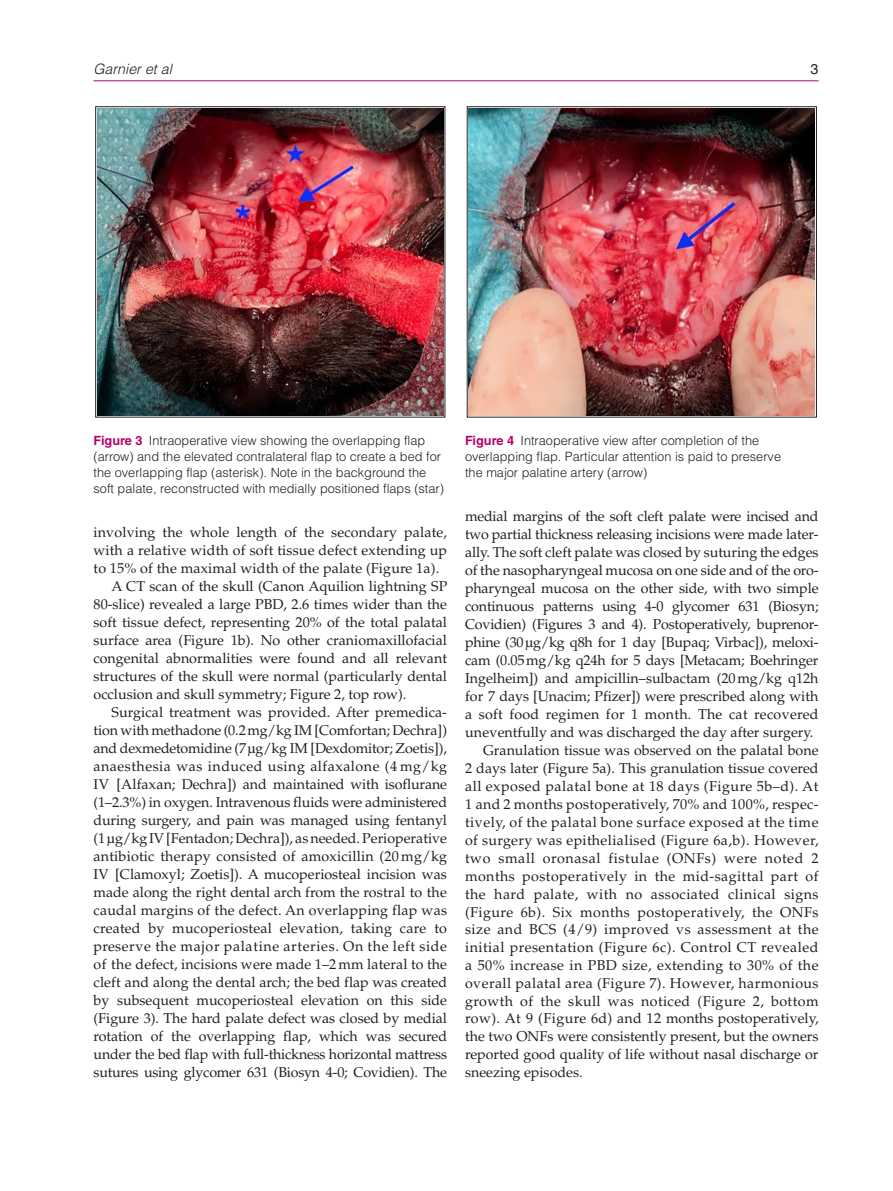
<style>
.page{position:relative;width:893px;height:1191px;background:#fff}
.page>*{position:absolute;margin:0;border:0;box-sizing:border-box;transform-origin:0 0}
.t1{font:14.25px "Palatino LT Std";color:#231f20}
.t2{font:14.25px "Palatino LT Std";letter-spacing:.03em;color:#231f20}
.t3{font:14.25px "Palatino LT Std";letter-spacing:.035em;color:#231f20}
.t4{font:14.25px "Palatino LT Std";letter-spacing:.02em;color:#231f20}
.t5{font:14.25px "Palatino LT Std";letter-spacing:.045em;color:#231f20}
.t6{font:14.25px "Palatino LT Std";letter-spacing:.04em;color:#231f20}
.t7{font:italic 300 14.25px "Helvetica LT Std";color:#231f20}
.t8{font:14.25px "Helvetica LT Std";color:#231f20}
.t9{font:300 12.75px/15.8px "Helvetica LT Std";color:#231f20}
.s1{font-weight:700;color:#b6036c}
</style>
<div class="page">
<hr style="left:94px;top:80px;width:725px;height:1px;background:#b6036c">
<img style="left:97px;top:108px;width:346px;height:307px">
<div style="left:95px;top:106px;width:350px;height:311px;border:1px solid #231f20"></div>
<img style="left:469px;top:108px;width:346px;height:307px">
<div style="left:467px;top:106px;width:350px;height:311px;border:1px solid #231f20"></div>
<p class="t7" style="left:94px;top:60px;width:80px">Garnier et al</p>
<p class="t8" style="left:811px;top:61px;width:9px">3</p>
<p class="t9" style="left:94px;top:433px;width:352px"><span class="s1">Figure 3</span> Intraoperative view showing the overlapping flap (arrow) and the elevated contralateral flap to create a bed for the overlapping flap (asterisk). Note in the background the soft palate, reconstructed with medially positioned flaps (star)</p>
<p class="t9" style="left:465px;top:433px;width:318px"><span class="s1">Figure 4</span> Intraoperative view after completion of the overlapping flap. Particular attention is paid to preserve the major palatine artery (arrow)</p>
<p class="t1" style="left:94px;top:524px;width:355px">involving the whole length of the secondary palate,</p>
<p class="t1" style="left:94px;top:542px;width:355px">with a relative width of soft tissue defect extending up</p>
<p class="t1" style="left:94px;top:560px;width:347px">to 15% of the maximal width of the palate (Figure 1a).</p>
<p class="t1" style="left:112px;top:578px;width:337px">A CT scan of the skull (Canon Aquilion lightning SP</p>
<p class="t1" style="left:94px;top:596px;width:355px">80-slice) revealed a large PBD, 2.6 times wider than the</p>
<p class="t1" style="left:94px;top:614px;width:355px">soft tissue defect, representing 20% of the total palatal</p>
<p class="t1" style="left:94px;top:632px;width:355px">surface area (Figure 1b). No other craniomaxillofacial</p>
<p class="t1" style="left:94px;top:650px;width:355px">congenital abnormalities were found and all relevant</p>
<p class="t1" style="left:94px;top:668px;width:355px">structures of the skull were normal (particularly dental</p>
<p class="t1" style="left:94px;top:686px;width:314px">occlusion and skull symmetry; Figure 2, top row).</p>
<p class="t1" style="left:112px;top:704px;width:337px">Surgical treatment was provided. After premedica-</p>
<p class="t1" style="left:94px;top:722px;width:355px">tion with methadone (0.2mg/kg IM [Comfortan; Dechra])</p>
<p class="t1" style="left:94px;top:740px;width:355px">and dexmedetomidine (7µg/kg IM [Dexdomitor; Zoetis]),</p>
<p class="t3" style="left:94px;top:757px;width:355px">anaesthesia was induced using alfaxalone (4 mg/kg</p>
<p class="t1" style="left:94px;top:775px;width:355px">IV [Alfaxan; Dechra]) and maintained with isoflurane</p>
<p class="t1" style="left:94px;top:793px;width:355px">(1–2.3%) in oxygen. Intravenous fluids were administered</p>
<p class="t1" style="left:94px;top:811px;width:355px">during surgery, and pain was managed using fentanyl</p>
<p class="t1" style="left:94px;top:829px;width:355px">(1µg/kg IV [Fentadon; Dechra]), as needed. Perioperative</p>
<p class="t1" style="left:94px;top:847px;width:355px">antibiotic therapy consisted of amoxicillin (20 mg/kg</p>
<p class="t1" style="left:94px;top:865px;width:355px">IV [Clamoxyl; Zoetis]). A mucoperiosteal incision was</p>
<p class="t1" style="left:94px;top:883px;width:355px">made along the right dental arch from the rostral to the</p>
<p class="t1" style="left:94px;top:901px;width:355px">caudal margins of the defect. An overlapping flap was</p>
<p class="t1" style="left:94px;top:919px;width:355px">created by mucoperiosteal elevation, taking care to</p>
<p class="t5" style="left:94px;top:937px;width:355px">preserve the major palatine arteries. On the left side</p>
<p class="t1" style="left:94px;top:955px;width:355px">of the defect, incisions were made 1–2mm lateral to the</p>
<p class="t1" style="left:94px;top:973px;width:355px">cleft and along the dental arch; the bed flap was created</p>
<p class="t1" style="left:94px;top:991px;width:355px">by subsequent mucoperiosteal elevation on this side</p>
<p class="t1" style="left:94px;top:1009px;width:355px">(Figure 3). The hard palate defect was closed by medial</p>
<p class="t1" style="left:94px;top:1027px;width:355px">rotation of the overlapping flap, which was secured</p>
<p class="t1" style="left:94px;top:1045px;width:355px">under the bed flap with full-thickness horizontal mattress</p>
<p class="t1" style="left:94px;top:1064px;width:355px">sutures using glycomer 631 (Biosyn 4-0; Covidien). The</p>
<p class="t1" style="left:465px;top:508px;width:355px">medial margins of the soft cleft palate were incised and</p>
<p class="t1" style="left:465px;top:526px;width:355px">two partial thickness releasing incisions were made later-</p>
<p class="t1" style="left:465px;top:544px;width:355px">ally. The soft cleft palate was closed by suturing the edges</p>
<p class="t1" style="left:465px;top:562px;width:355px">of the nasopharyngeal mucosa on one side and of the oro-</p>
<p class="t1" style="left:465px;top:580px;width:355px">pharyngeal mucosa on the other side, with two simple</p>
<p class="t1" style="left:465px;top:598px;width:355px">continuous patterns using 4-0 glycomer 631 (Biosyn;</p>
<p class="t1" style="left:465px;top:616px;width:355px">Covidien) (Figures 3 and 4). Postoperatively, buprenor-</p>
<p class="t1" style="left:465px;top:634px;width:355px">phine (30µg/kg q8h for 1 day [Bupaq; Virbac]), meloxi-</p>
<p class="t1" style="left:465px;top:652px;width:355px">cam (0.05mg/kg q24h for 5 days [Metacam; Boehringer</p>
<p class="t1" style="left:465px;top:670px;width:355px">Ingelheim]) and ampicillin–sulbactam (20mg/kg q12h</p>
<p class="t1" style="left:465px;top:688px;width:355px">for 7 days [Unacim; Pfizer]) were prescribed along with</p>
<p class="t4" style="left:465px;top:706px;width:355px">a soft food regimen for 1 month. The cat recovered</p>
<p class="t1" style="left:465px;top:724px;width:350px">uneventfully and was discharged the day after surgery.</p>
<p class="t1" style="left:483px;top:742px;width:337px">Granulation tissue was observed on the palatal bone</p>
<p class="t1" style="left:465px;top:760px;width:355px">2 days later (Figure 5a). This granulation tissue covered</p>
<p class="t3" style="left:465px;top:778px;width:355px">all exposed palatal bone at 18 days (Figure 5b–d). At</p>
<p class="t4" style="left:465px;top:796px;width:355px">1 and 2 months postoperatively, 70% and 100%, respec-</p>
<p class="t3" style="left:465px;top:814px;width:355px">tively, of the palatal bone surface exposed at the time</p>
<p class="t2" style="left:465px;top:832px;width:355px">of surgery was epithelialised (Figure 6a,b). However,</p>
<p class="t6" style="left:465px;top:850px;width:355px">two small oronasal fistulae (ONFs) were noted 2</p>
<p class="t2" style="left:465px;top:868px;width:355px">months postoperatively in the mid-sagittal part of</p>
<p class="t2" style="left:465px;top:885px;width:355px">the hard palate, with no associated clinical signs</p>
<p class="t2" style="left:465px;top:903px;width:355px">(Figure 6b). Six months postoperatively, the ONFs</p>
<p class="t2" style="left:465px;top:921px;width:355px">size and BCS (4/9) improved vs assessment at the</p>
<p class="t3" style="left:465px;top:939px;width:355px">initial presentation (Figure 6c). Control CT revealed</p>
<p class="t2" style="left:465px;top:956px;width:355px">a 50% increase in PBD size, extending to 30% of the</p>
<p class="t2" style="left:465px;top:974px;width:355px">overall palatal area (Figure 7). However, harmonious</p>
<p class="t2" style="left:465px;top:992px;width:355px">growth of the skull was noticed (Figure 2, bottom</p>
<p class="t1" style="left:465px;top:1010px;width:355px">row). At 9 (Figure 6d) and 12 months postoperatively,</p>
<p class="t1" style="left:465px;top:1027px;width:355px">the two ONFs were consistently present, but the owners</p>
<p class="t1" style="left:465px;top:1045px;width:355px">reported good quality of life without nasal discharge or</p>
<p class="t1" style="left:465px;top:1063px;width:119px">sneezing episodes.</p>
</div>
